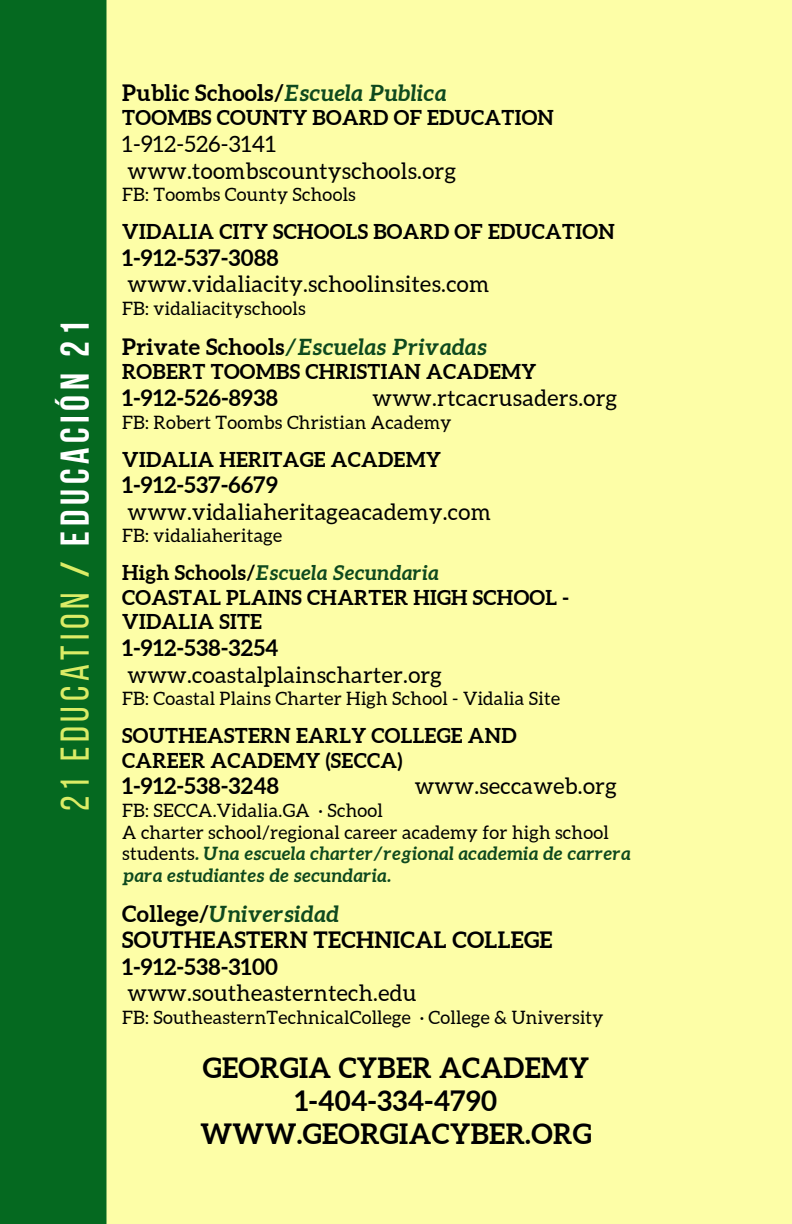
<style>
.page{position:relative;width:792px;height:1224px;background:#fdfea7}
.page>*{position:absolute;margin:0;border:0;box-sizing:border-box;transform-origin:0 0}
.t1{font:40px "Bebas Neue";letter-spacing:.12em;color:#dbec66}
.t2{font:700 28px/33px "Aleo";letter-spacing:.015em;color:#000;text-align:center}
.t3{font:22.6px/26.6px "Aleo";letter-spacing:.015em;color:#000}
.t4{font:700 22.6px/26.6px "Aleo";letter-spacing:.015em;color:#000}
.t5{font:italic 700 22.6px "Aleo";letter-spacing:.015em;color:#0e491e}
.t6{font:700 20.4px/24.6px "Aleo";letter-spacing:.015em;color:#000}
.t7{font:18.4px/21.6px "Aleo";letter-spacing:.015em;color:#000}
.s1{font-weight:700}
.s2{font-weight:700;color:#fff}
.s3{font-style:italic;color:#0e491e}
.s4{font-style:normal;color:#000}
.s5{font-weight:700;font-style:italic;color:#0e491e}
</style>
<div class="page">
<div style="left:0;top:0;width:107px;height:1224px;background:#056920"></div>
<h1 class="t1" style="left:59px;top:811px;width:492px;rotate:-90deg">21 education <span class="s1">/</span> <span class="s2">educación 21</span></h1>
<p class="t4" style="left:122px;top:79px;width:326px">Public Schools/<span class="s3">Escuela Publica</span></p>
<p class="t6" style="left:122px;top:105px;width:433px">TOOMBS COUNTY BOARD OF EDUCATION</p>
<p class="t3" style="left:122px;top:131px;width:335px">1-912-526-3141 www.toombscountyschools.org</p>
<p class="t7" style="left:122px;top:184px;width:235px">FB: Toombs County Schools</p>
<p class="t6" style="left:122px;top:219px;width:494px">VIDALIA CITY SCHOOLS BOARD OF EDUCATION</p>
<p class="t4" style="left:122px;top:244px;width:158px">1-912-537-3088</p>
<p class="t3" style="left:127px;top:271px;width:363px">www.vidaliacity.schoolinsites.com</p>
<p class="t7" style="left:122px;top:297px;width:185px">FB: vidaliacityschools</p>
<p class="t5" style="left:122px;top:334px;width:366px"><span class="s4">Private Schools</span>/Escuelas Privadas</p>
<p class="t6" style="left:122px;top:360px;width:415px">ROBERT TOOMBS CHRISTIAN ACADEMY</p>
<p class="t4" style="left:122px;top:384px;width:157px">1-912-526-8938</p>
<p class="t3" style="left:372px;top:385px;width:246px">www.rtcacrusaders.org</p>
<p class="t7" style="left:122px;top:411px;width:331px">FB: Robert Toombs Christian Academy</p>
<p class="t6" style="left:122px;top:447px;width:320px">VIDALIA HERITAGE ACADEMY</p>
<p class="t4" style="left:122px;top:472px;width:157px">1-912-537-6679</p>
<p class="t3" style="left:127px;top:498px;width:365px">www.vidaliaheritageacademy.com</p>
<p class="t7" style="left:122px;top:525px;width:161px">FB: vidaliaheritage</p>
<p class="t6" style="left:122px;top:560px;width:448px">High Schools/<span class="s3">Escuela Secundaria<br></span>COASTAL PLAINS CHARTER HIGH SCHOOL -<br>VIDALIA SITE</p>
<p class="t4" style="left:122px;top:634px;width:158px">1-912-538-3254</p>
<p class="t3" style="left:127px;top:661px;width:316px">www.coastalplainscharter.org</p>
<p class="t7" style="left:122px;top:688px;width:439px">FB: Coastal Plains Charter High School - Vidalia Site</p>
<p class="t6" style="left:122px;top:723px;width:396px">SOUTHEASTERN EARLY COLLEGE AND<br>CAREER ACADEMY (SECCA)</p>
<p class="t4" style="left:122px;top:773px;width:158px">1-912-538-3248</p>
<p class="t3" style="left:415px;top:773px;width:204px">www.seccaweb.org</p>
<p class="t7" style="left:122px;top:800px;width:510px">FB: SECCA.Vidalia.GA · School<br>A charter school/regional career academy for high school students<span class="s5">. Una escuela charter/regional academia de carrera para estudiantes de secundaria.</span></p>
<p class="t4" style="left:122px;top:900px;width:432px">College/<span class="s3">Universidad<br></span>SOUTHEASTERN TECHNICAL COLLEGE<br>1-912-538-3100</p>
<p class="t3" style="left:127px;top:980px;width:291px">www.southeasterntech.edu</p>
<p class="t7" style="left:122px;top:1007px;width:483px">FB: SoutheasternTechnicalCollege · College &amp; University</p>
<h2 class="t2" style="left:200px;top:1051px;width:393px">GEORGIA CYBER ACADEMY<br>1-404-334-4790<br>WWW.GEORGIACYBER.ORG</h2>
</div>
